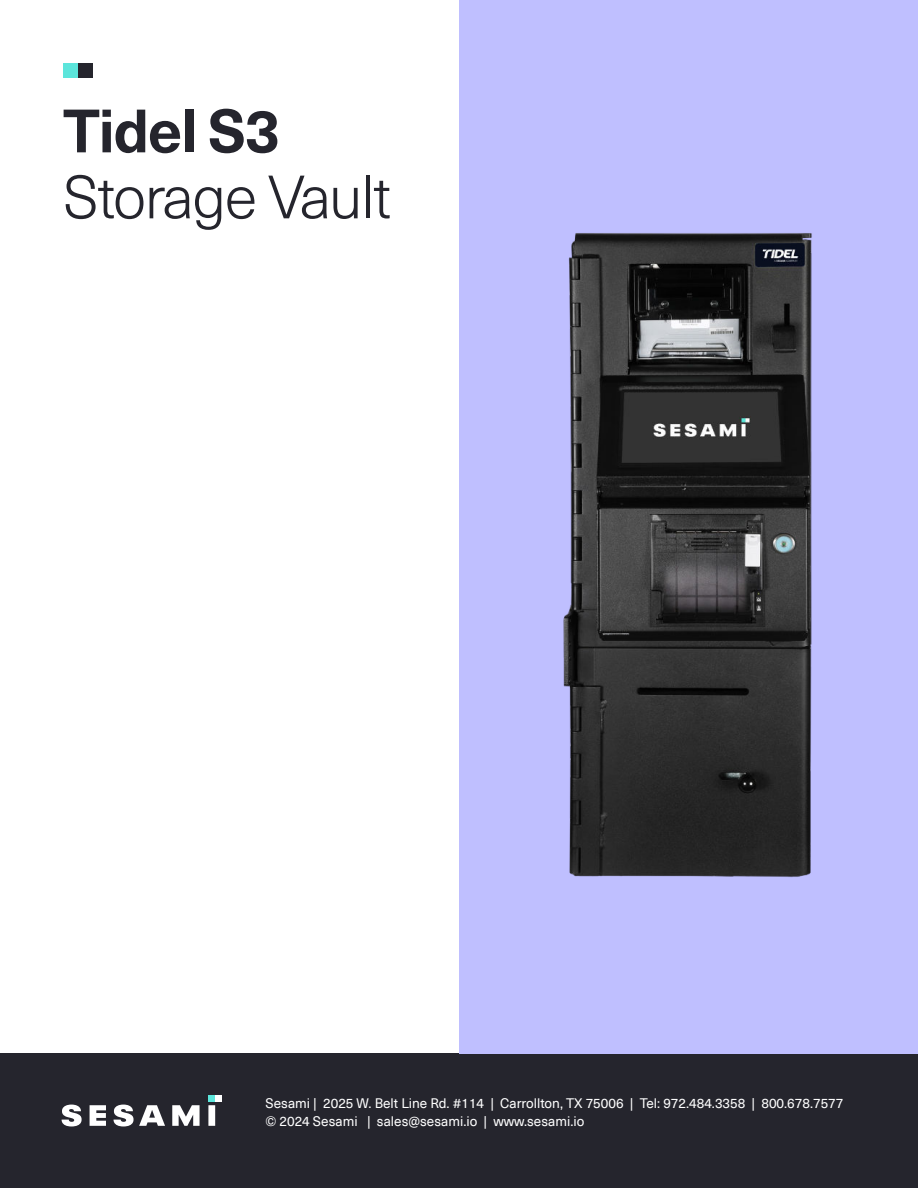
<style>
.page{position:relative;width:918px;height:1188px;background:#fff}
.page>*{position:absolute;margin:0;border:0;box-sizing:border-box;transform-origin:0 0}
.t1{font:300 60px "Neue Haas Unica W1 G";letter-spacing:-.025em;color:#25252d}
.t2{font:700 60px "Neue Haas Unica W1 G";letter-spacing:-.025em;color:#25252d}
.t3{font:13.5px/18px "Neue Haas Unica W1 G";color:#fff}
</style>
<div class="page">
<div style="left:0;top:1054px;width:918px;height:134px;background:#25252d"></div>
<svg style="left:62px;top:1105px;width:153px;height:21px"></svg>
<div style="left:208px;top:1096px;width:7px;height:6px;background:#5ce6db"></div>
<div style="left:215px;top:1096px;width:7px;height:6px;background:#fff"></div>
<div style="left:459px;top:0;width:459px;height:1054px;background:#bfbfff"></div>
<div style="left:63px;top:63px;width:15px;height:15px;background:#5ce5db"></div>
<div style="left:78px;top:63px;width:15px;height:15px;background:#25252d"></div>
<img style="left:563px;top:233px;width:249px;height:645px">
<h1 class="t2" style="left:63px;top:106px;width:219px">Tidel S3</h1>
<h1 class="t1" style="left:63px;top:172px;width:330px">Storage Vault</h1>
<p class="t3" style="left:266px;top:1095px;width:579px">Sesami | 2025 W. Belt Line Rd. #114 | Carrollton, TX 75006 | Tel: 972.484.3358 | 800.678.7577 © 2024 Sesami | sales@sesami.io | www.sesami.io</p>
</div>
